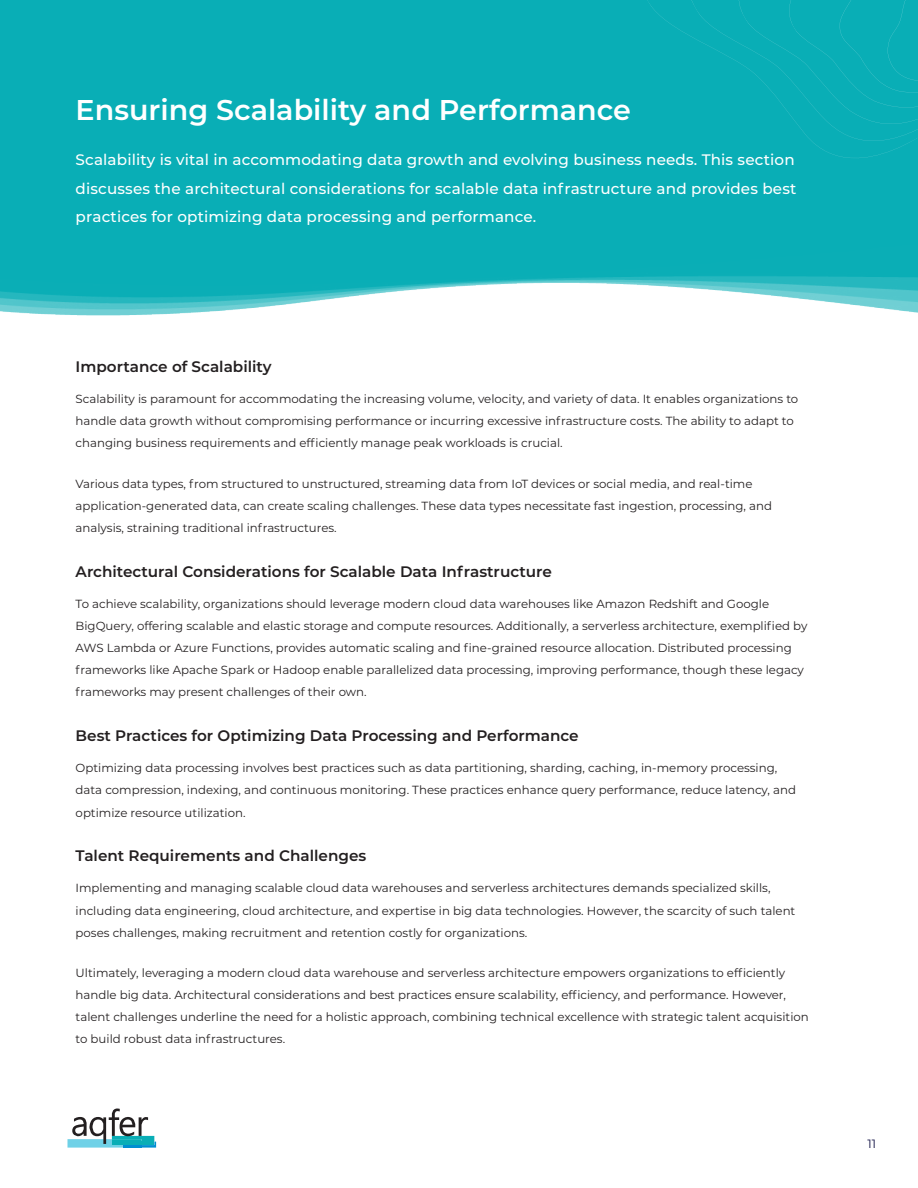
<style>
.page{position:relative;width:918px;height:1188px;background:#fff}
.page>*{position:absolute;margin:0;border:0;box-sizing:border-box;transform-origin:0 0}
.body_text{font:600 28.65px "Montserrat";color:#fff}
.body_text-2{font:600 15.3px "Montserrat";color:#231f20}
.body_text-3{font:500 15.15px/28.7px "Montserrat";letter-spacing:.01em;color:#fff;text-align:justify}
.t1{font:12px "Montserrat";color:#114}
.body_text-4{font:11.7px/22.2px "Montserrat";color:#231f20}
</style>
<div class="page">
<svg style="left:68px;top:1109px;width:88px;height:39px"></svg>
<img style="left:0;top:0;width:918px;height:316px">
<div style="left:636px;top:0;width:282px;height:161px;background:#09aeb6"></div>
<div style="left:687px;top:0;width:231px;height:143px;background:#09aeb6"></div>
<p class="body_text" style="left:76px;top:90px;width:557px">Ensuring Scalability and Performance</p>
<p class="body_text-3" style="left:76px;top:145px;width:722px">Scalability is vital in accommodating data growth and evolving business needs. This section discusses the architectural considerations for scalable data infrastructure and provides best practices for optimizing data processing and performance.</p>
<p class="body_text-2" style="left:76px;top:356px;width:198px">Importance of Scalability</p>
<p class="body_text-4" style="left:76px;top:387px;width:724px">Scalability is paramount for accommodating the increasing volume, velocity, and variety of data. It enables organizations to handle data growth without compromising performance or incurring excessive infrastructure costs. The ability to adapt to changing business requirements and efficiently manage peak workloads is crucial.</p>
<p class="body_text-4" style="left:76px;top:472px;width:698px">Various data types, from structured to unstructured, streaming data from IoT devices or social media, and real-time application-generated data, can create scaling challenges. These data types necessitate fast ingestion, processing, and analysis, straining traditional infrastructures.</p>
<p class="body_text-2" style="left:76px;top:560px;width:478px">Architectural Considerations for Scalable Data Infrastructure</p>
<p class="body_text-4" style="left:76px;top:592px;width:733px">To achieve scalability, organizations should leverage modern cloud data warehouses like Amazon Redshift and Google BigQuery, offering scalable and elastic storage and compute resources. Additionally, a serverless architecture, exemplified by AWS Lambda or Azure Functions, provides automatic scaling and fine-grained resource allocation. Distributed processing frameworks like Apache Spark or Hadoop enable parallelized data processing, improving performance, though these legacy frameworks may present challenges of their own.</p>
<p class="body_text-2" style="left:76px;top:725px;width:505px">Best Practices for Optimizing Data Processing and Performance</p>
<p class="body_text-4" style="left:76px;top:757px;width:722px">Optimizing data processing involves best practices such as data partitioning, sharding, caching, in-memory processing, data compression, indexing, and continuous monitoring. These practices enhance query performance, reduce latency, and optimize resource utilization.</p>
<p class="body_text-2" style="left:76px;top:845px;width:292px">Talent Requirements and Challenges</p>
<p class="body_text-4" style="left:76px;top:877px;width:721px">Implementing and managing scalable cloud data warehouses and serverless architectures demands specialized skills, including data engineering, cloud architecture, and expertise in big data technologies. However, the scarcity of such talent poses challenges, making recruitment and retention costly for organizations.</p>
<p class="body_text-4" style="left:76px;top:961px;width:735px">Ultimately, leveraging a modern cloud data warehouse and serverless architecture empowers organizations to efficiently handle big data. Architectural considerations and best practices ensure scalability, efficiency, and performance. However, talent challenges underline the need for a holistic approach, combining technical excellence with strategic talent acquisition to build robust data infrastructures.</p>
<p class="t1" style="left:867px;top:1135px;width:10px">11</p>
</div>
